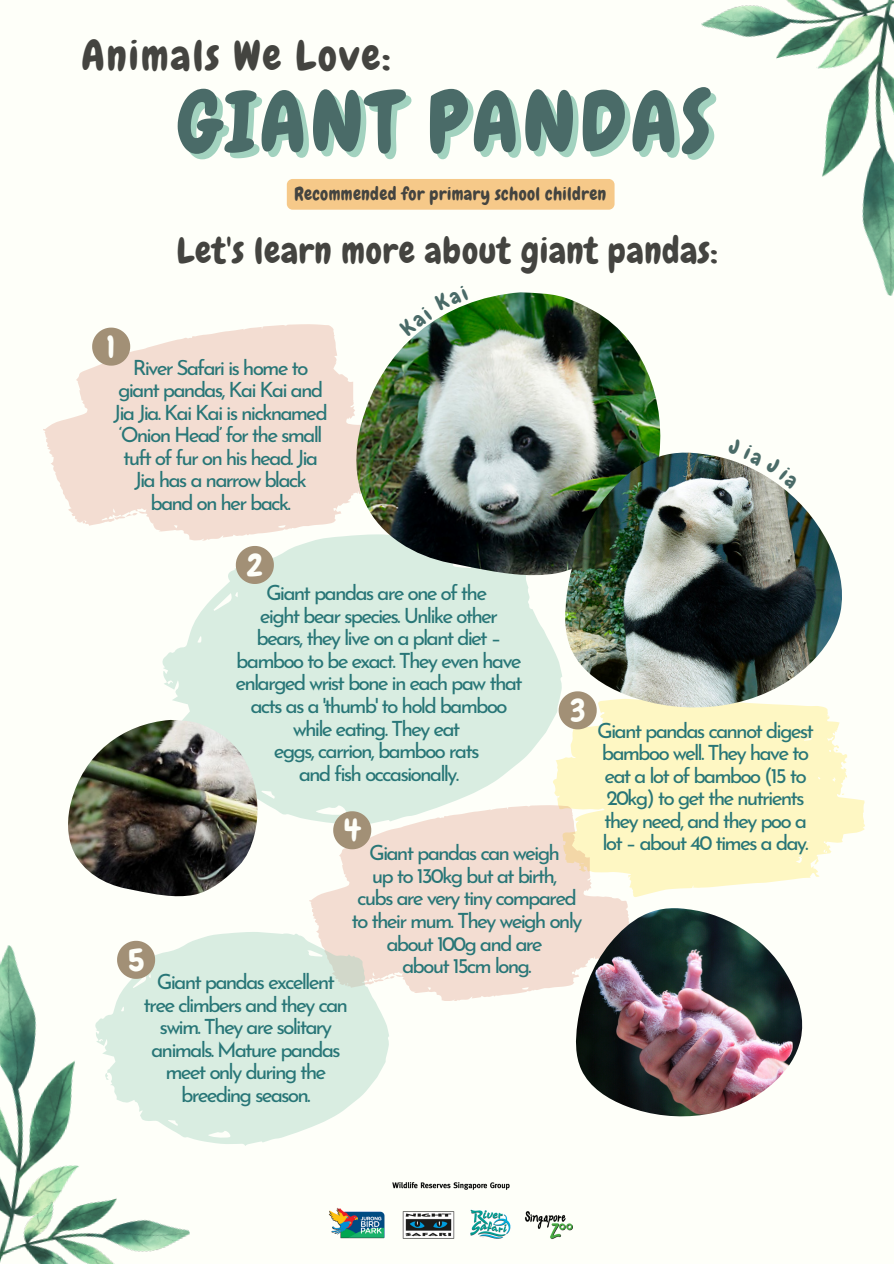
<style>
.page{position:relative;width:894px;height:1264px;background:#fff}
.page>*{position:absolute;margin:0;border:0;box-sizing:border-box;transform-origin:0 0}
.t1{font:84px "Chewy";letter-spacing:.05em;color:#4a6b68}
.t2{font:42px "Chewy";letter-spacing:.05em;color:#444440}
.t3{font:36px "Chewy";letter-spacing:.02em;color:#444440}
.t4{font:31.5px "Chewy";color:#fefff9}
.t5{font:21px/22.5px "Josefin Sans";letter-spacing:-.09em;color:#287677;text-align:center}
.t6{font:18px "Chewy";letter-spacing:.02em;color:#444440}
</style>
<div class="page">
<div style="left:0;top:0;width:893px;height:1263px;background:#fefff9"></div>
<img style="left:329px;top:1182px;width:243px;height:57px">
<img style="left:0;top:945px;width:78px;height:221px">
<img style="left:0;top:1166px;width:190px;height:97px">
<img style="left:701px;top:5px;width:76px;height:54px">
<div style="left:287px;top:179px;width:327px;height:31px;background:#f6c989;border-radius:6px"></div>
<img style="left:777px;top:0;width:116px;height:296px">
<svg style="left:562px;top:718px;width:303px;height:179px;background:#fef8cb"></svg>
<svg style="left:562px;top:698px;width:34px;height:31px"></svg>
<svg style="left:162px;top:540px;width:400px;height:280px;background:#deefe4"></svg>
<svg style="left:236px;top:546px;width:38px;height:38px"></svg>
<svg style="left:309px;top:805px;width:321px;height:195px;background:#f4e3d5"></svg>
<svg style="left:389px;top:976px;width:5px;height:6px"></svg>
<svg style="left:333px;top:811px;width:38px;height:38px"></svg>
<svg style="left:95px;top:931px;width:294px;height:214px;fill:#d9ede1"></svg>
<svg style="left:117px;top:940px;width:38px;height:38px"></svg>
<img style="left:574px;top:908px;width:229px;height:208px">
<svg style="left:43px;top:324px;width:311px;height:216px;fill:#f3ddd2"></svg>
<svg style="left:82px;top:519px;width:4px;height:4px"></svg>
<svg style="left:114px;top:512px;width:23px;height:8px"></svg>
<svg style="left:92px;top:327px;width:38px;height:38px"></svg>
<img style="left:68px;top:720px;width:196px;height:177px">
<img style="left:354px;top:292px;width:307px;height:286px">
<img style="left:563px;top:447px;width:279px;height:271px">
<svg style="left:398px;top:292px;width:71px;height:45px"></svg>
<svg style="left:727px;top:447px;width:71px;height:43px"></svg>
<h2 class="t2" style="left:82px;top:29px;width:310px">Animals We Love:</h2>
<h1 class="t1" style="left:178px;top:69px;width:534px">GIANT PANDAS</h1>
<p class="t6" style="left:294px;top:182px;width:313px">Recommended for primary school children</p>
<h3 class="t3" style="left:177px;top:227px;width:542px">Let's learn more about giant pandas:</h3>
<h3 class="t4" style="left:107px;top:327px;width:10px">1</h3>
<p class="t5" style="left:114px;top:358px;width:216px">River Safari is home to giant pandas, Kai Kai and<br>Jia Jia. Kai Kai is nicknamed ‘Onion Head’ for the small tuft of fur on his head. Jia<br>Jia has a narrow black band on her back.</p>
<h3 class="t4" style="left:247px;top:545px;width:17px">2</h3>
<p class="t5" style="left:235px;top:584px;width:289px">Giant pandas are one of the<br>eight bear species. Unlike other bears, they live on a plant diet – bamboo to be exact. They even have enlarged wrist bone in each paw that acts as a 'thumb' to hold bamboo while eating. They eat<br>eggs, carrion, bamboo rats<br>and fish occasionally.</p>
<h3 class="t4" style="left:344px;top:810px;width:18px">4</h3>
<h3 class="t4" style="left:570px;top:690px;width:17px">3</h3>
<p class="t5" style="left:351px;top:843px;width:232px">Giant pandas can weigh<br>up to 130kg but at birth,<br>cubs are very tiny compared to their mum. They weigh only about 100g and are<br>about 15cm long.</p>
<h3 class="t4" style="left:128px;top:939px;width:18px">5</h3>
<p class="t5" style="left:144px;top:972px;width:206px">Giant pandas excellent tree climbers and they can swim. They are solitary animals. Mature pandas meet only during the breeding season.</p>
<p class="t5" style="left:597px;top:721px;width:218px;text-align:left">Giant pandas cannot digest bamboo well. They have to eat a lot of bamboo (15 to<br>20kg) to get the nutrients they need, and they poo a lot – about 40 times a day.</p>
</div>
